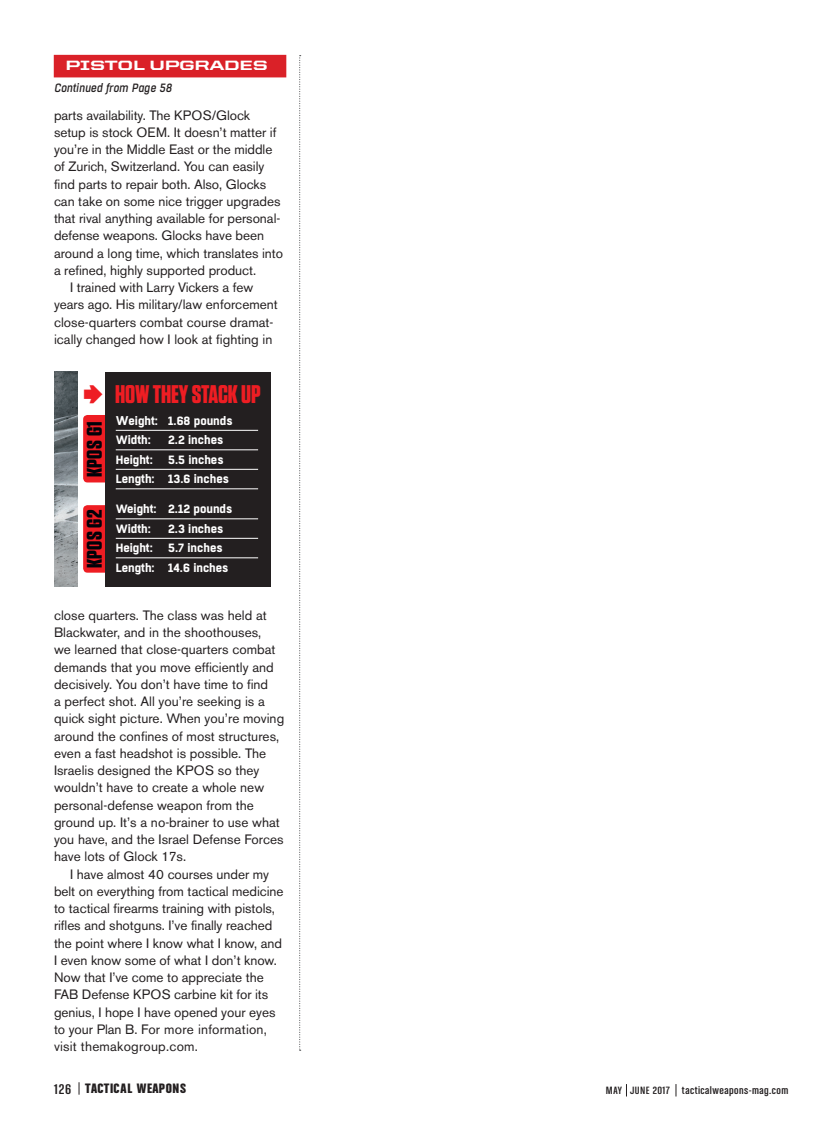
<style>
.page{position:relative;width:837px;height:1134px;background:#fff}
.page>*{position:absolute;margin:0;border:0;box-sizing:border-box;transform-origin:0 0}
.t1{font:700 25.5px "Tungsten";letter-spacing:-.005em;color:#ee1d23}
.t2{font:700 21.15px "Tungsten";letter-spacing:.015em;color:#010209;scale:1.1 1}
.t3{font:14.55px "Chalet Comprime Hong Kong Sixty";letter-spacing:.03em;color:#231f20;scale:1.15 1}
.t4{font:13.5px/17.2px "Akzidenz Grotesk BE";letter-spacing:-.005em;color:#231f20}
.t5{font:800 13.5px "United Sans Ext";letter-spacing:-.03em;color:#fff}
.t6{font:700 12px/19.5px "Boxed";letter-spacing:-.005em;color:#fff}
.t7{font:italic 500 12px "Boxed";color:#231f20}
.t8{font:11.25px "Chalet Comprime Cologne Sixty";letter-spacing:.035em;color:#231f20;scale:1.2 1}
.s1{font-size:12.75px}
.s2{font-family:"Chalet Comprime Cologne Sixty";font-size:15px}
</style>
<div class="page">
<div style="left:83px;top:415px;width:28px;height:67px;background:#ee1d23;border-radius:4px"></div>
<div style="left:83px;top:505px;width:28px;height:68px;background:#ee1d23;border-radius:4px"></div>
<div style="left:54px;top:55px;width:232px;height:22px;background:#da2128"></div>
<div style="left:105px;top:372px;width:165px;height:215px;background:#231f20"></div>
<svg style="left:626px;top:1084px;width:1px;height:13px"></svg>
<svg style="left:676px;top:1084px;width:1px;height:13px"></svg>
<svg style="left:79px;top:1082px;width:1px;height:13px"></svg>
<hr style="left:116px;top:430px;width:142px;height:1px;background:#fff">
<hr style="left:116px;top:449px;width:142px;height:1px;background:#fff">
<hr style="left:116px;top:469px;width:142px;height:1px;background:#fff">
<hr style="left:116px;top:488px;width:142px;height:1px;background:#fff">
<hr style="left:116px;top:518px;width:142px;height:1px;background:#fff">
<hr style="left:116px;top:538px;width:142px;height:1px;background:#fff">
<hr style="left:116px;top:557px;width:142px;height:1px;background:#fff">
<img style="left:54px;top:372px;width:24px;height:214px">
<svg style="left:299px;top:55px;width:2px;height:996px"></svg>
<p class="t5" style="left:65px;top:58px;width:204px">PISTOL UPGRADES</p>
<p class="t7" style="left:54px;top:80px;width:119px">Continued from Page 58</p>
<p class="t4" style="left:54px;top:106px;width:198px">parts availability. The KPOS/Glock</p>
<p class="t4" style="left:54px;top:124px;width:224px">setup is stock OEM. It doesn’t matter if</p>
<p class="t4" style="left:54px;top:141px;width:220px">you’re in the Middle East or the middle</p>
<p class="t4" style="left:54px;top:158px;width:212px">of Zurich, Switzerland. You can easily</p>
<p class="t4" style="left:54px;top:175px;width:214px">find parts to repair both. Also, Glocks</p>
<p class="t4" style="left:54px;top:193px;width:228px">can take on some nice trigger upgrades</p>
<p class="t4" style="left:54px;top:210px;width:228px">that rival anything available for personal-</p>
<p class="t4" style="left:54px;top:227px;width:212px">defense weapons. Glocks have been</p>
<p class="t4" style="left:54px;top:244px;width:231px">around a long time, which translates into</p>
<p class="t4" style="left:54px;top:262px;width:204px">a refined, highly supported product.</p>
<p class="t4" style="left:70px;top:279px;width:185px">I trained with Larry Vickers a few</p>
<p class="t4" style="left:54px;top:296px;width:225px">years ago. His military/law enforcement</p>
<p class="t4" style="left:54px;top:313px;width:221px">close-quarters combat course dramat-</p>
<p class="t4" style="left:54px;top:331px;width:220px">ically changed how I look at fighting in</p>
<h2 class="t2" style="left:83px;top:477px;width:52px;rotate:-90deg">KPOS G1</h2>
<h2 class="t2" style="left:83px;top:568px;width:55px;rotate:-90deg">KPOS G2</h2>
<h1 class="t1" style="left:115px;top:380px;width:147px">HOW THEY STACK UP</h1>
<p class="t6" style="left:116px;top:411px;width:118px"><span class="s1">W</span>eight: 1.68 pounds<br>Width:</p>
<p class="t6" style="left:168px;top:431px;width:57px">2.2 inches</p>
<p class="t6" style="left:116px;top:450px;width:115px;text-indent:52px">5.5 inches<br>Length: 13.6 inches</p>
<p class="t6" style="left:116px;top:500px;width:118px">Weight: 2.12 pounds<br>Width:</p>
<p class="t6" style="left:116px;top:450px;width:39px">Height:</p>
<p class="t6" style="left:168px;top:519px;width:57px">2.3 inches</p>
<p class="t6" style="left:116px;top:539px;width:39px">Height:</p>
<p class="t6" style="left:116px;top:539px;width:114px;text-indent:52px">5.7 inches<br>Length: 14.6 inches</p>
<p class="t4" style="left:54px;top:607px;width:232px">close quarters. The class was held at Blackwater, and in the shoothouses,<br>we learned that close-quarters combat demands that you move efficiently and decisively. You don’t have time to find<br>a perfect shot. All you’re seeking is a quick sight picture. When you’re moving around the confines of most structures, even a fast headshot is possible. The Israelis designed the KPOS so they wouldn’t have to create a whole new personal-defense weapon from the ground up. It’s a no-brainer to use what you have, and the Israel Defense Forces have lots of Glock 17s.</p>
<p class="t4" style="left:54px;top:865px;width:231px;text-indent:16px">I have almost 40 courses under my belt on everything from tactical medicine to tactical firearms training with pistols, rifles and shotguns. I’ve finally reached the point where I know what I know, and I even know some of what I don’t know.<br>Now that I’ve come to appreciate the FAB Defense KPOS carbine kit for its genius, I hope I have opened your eyes to your Plan B. For more information, visit themakogroup.com.</p>
<p class="t3" style="left:54px;top:1080px;width:116px"><span class="s2">126</span> TACTICAL WEAPONS</p>
<p class="t8" style="left:606px;top:1084px;width:154px">MAY JUNE 2017 tacticalweapons-mag.com</p>
</div>
